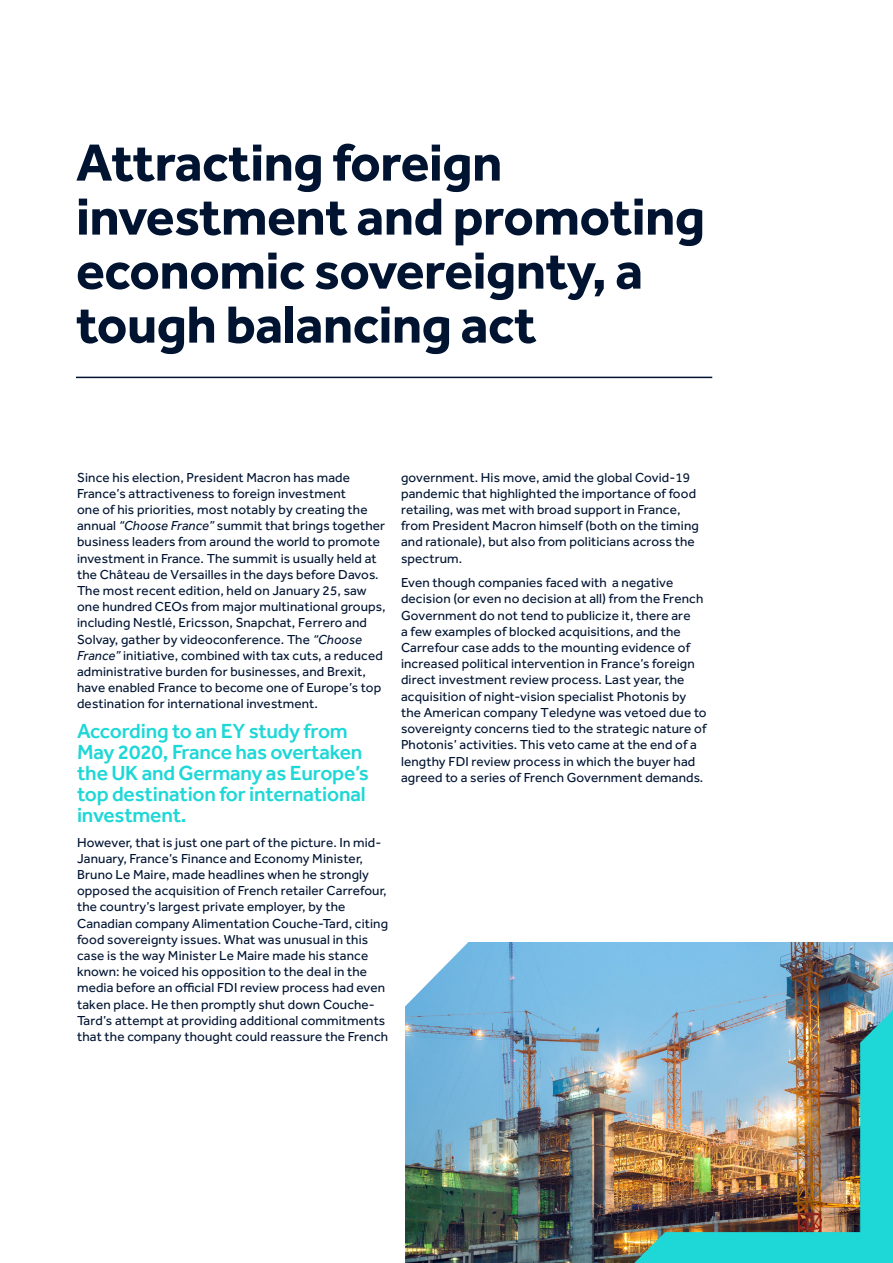
<style>
.page{position:relative;width:893px;height:1263px;background:#fff}
.page>*{position:absolute;margin:0;border:0;box-sizing:border-box;transform-origin:0 0}
.t1{font:700 54px/54px "Effra";letter-spacing:-.01em;color:#001432}
.t2{font:500 21px/21px "Effra";letter-spacing:-.01em;color:#1ed7d7}
.t3{font:13.5px/16.2px "Effra";letter-spacing:.01em;color:#001432}
.s1{font-style:italic}
</style>
<div class="page">
<img style="left:405px;top:942px;width:488px;height:321px">
<hr style="left:76px;top:377px;width:636px;height:1px;background:#001432">
<img style="left:634px;top:1010px;width:259px;height:253px">
<h1 class="t1" style="left:76px;top:134px;width:631px">Attracting foreign investment and promoting economic sovereignty, a tough balancing act</h1>
<p class="t3" style="left:77px;top:469px;width:310px">Since his election, President Macron has made France’s attractiveness to foreign investment<br>one of his priorities, most notably by creating the annual <span class="s1">“Choose France”</span> summit that brings together business leaders from around the world to promote investment in France. The summit is usually held at the Château de Versailles in the days before Davos.<br>The most recent edition, held on January 25, saw one hundred CEOs from major multinational groups, including Nestlé, Ericsson, Snapchat, Ferrero and Solvay, gather by videoconference. The <span class="s1">“Choose France”</span> initiative, combined with tax cuts, a reduced administrative burden for businesses, and Brexit, have enabled France to become one of Europe’s top destination for international investment.</p>
<h2 class="t2" style="left:77px;top:720px;width:293px">According to an EY study from<br>May 2020, France has overtaken the UK and Germany as Europe’s top destination for international investment.</h2>
<p class="t3" style="left:77px;top:834px;width:313px">However, that is just one part of the picture. In mid-January, France’s Finance and Economy Minister, Bruno Le Maire, made headlines when he strongly opposed the acquisition of French retailer Carrefour, the country’s largest private employer, by the Canadian company Alimentation Couche-Tard, citing food sovereignty issues. What was unusual in this case is the way Minister Le Maire made his stance known: he voiced his opposition to the deal in the media before an official FDI review process had even taken place. He then promptly shut down Couche-Tard’s attempt at providing additional commitments that the company thought could reassure the French</p>
<p class="t3" style="left:401px;top:469px;width:299px">government. His move, amid the global Covid-19 pandemic that highlighted the importance of food retailing, was met with broad support in France, from President Macron himself (both on the timing and rationale), but also from politicians across the spectrum.</p>
<p class="t3" style="left:401px;top:574px;width:307px">Even though companies faced with a negative decision (or even no decision at all) from the French Government do not tend to publicize it, there are<br>a few examples of blocked acquisitions, and the Carrefour case adds to the mounting evidence of increased political intervention in France’s foreign direct investment review process. Last year, the acquisition of night-vision specialist Photonis by the American company Teledyne was vetoed due to sovereignty concerns tied to the strategic nature of Photonis’ activities. This veto came at the end of a lengthy FDI review process in which the buyer had agreed to a series of French Government demands.</p>
</div>
